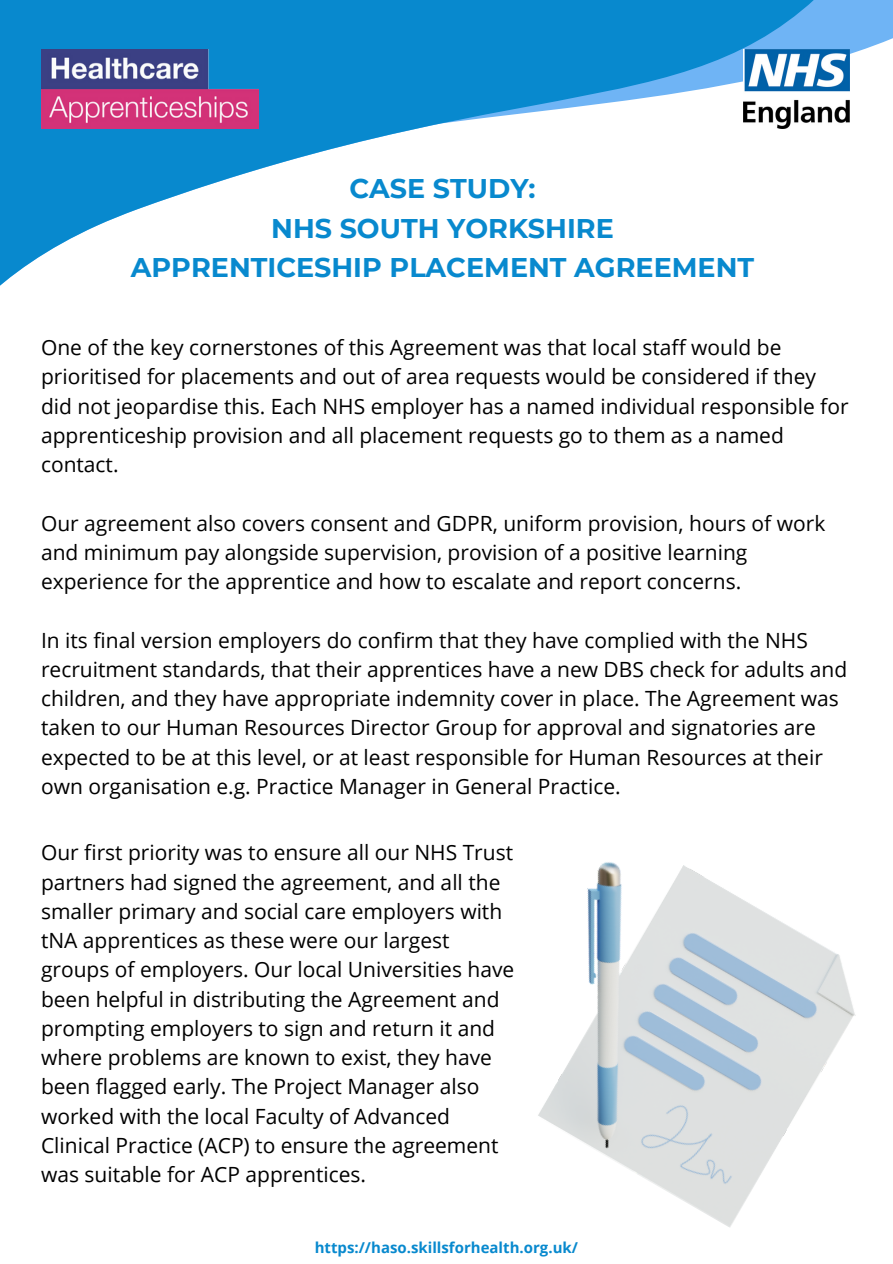
<style>
.page{position:relative;width:893px;height:1264px;background:#fff}
.page>*{position:absolute;margin:0;border:0;box-sizing:border-box;transform-origin:0 0}
.t1{font:700 27px "Montserrat";color:#0889ce}
.t2{font:21px/29.2px "Open Sans";color:#000}
.t3{font:700 15px "Open Sans";color:#0889ce}
</style>
<div class="page">
<img style="left:538px;top:862px;width:318px;height:366px">
<svg style="left:856px;top:0;width:36px;height:52px;background:#81bdf6"></svg>
<svg style="left:0;top:0;width:856px;height:286px"></svg>
<img style="left:41px;top:50px;width:217px;height:79px">
<img style="left:743px;top:50px;width:106px;height:79px">
<p class="t1" style="left:349px;top:172px;width:188px">CASE STUDY:</p>
<p class="t1" style="left:271px;top:212px;width:344px">NHS SOUTH YORKSHIRE</p>
<p class="t1" style="left:131px;top:251px;width:624px">APPRENTICESHIP PLACEMENT AGREEMENT</p>
<p class="t2" style="left:41px;top:332px;width:809px">One of the key cornerstones of this Agreement was that local staff would be prioritised for placements and out of area requests would be considered if they did not jeopardise this. Each NHS employer has a named individual responsible for apprenticeship provision and all placement requests go to them as a named contact.</p>
<p class="t2" style="left:41px;top:508px;width:785px">Our agreement also covers consent and GDPR, uniform provision, hours of work and minimum pay alongside supervision, provision of a positive learning experience for the apprentice and how to escalate and report concerns.</p>
<p class="t2" style="left:41px;top:625px;width:807px">In its final version employers do confirm that they have complied with the NHS recruitment standards, that their apprentices have a new DBS check for adults and children, and they have appropriate indemnity cover in place. The Agreement was taken to our Human Resources Director Group for approval and signatories are expected to be at this level, or at least responsible for Human Resources at their own organisation e.g. Practice Manager in General Practice.</p>
<p class="t2" style="left:41px;top:837px;width:475px">Our first priority was to ensure all our NHS Trust partners had signed the agreement, and all the smaller primary and social care employers with tNA apprentices as these were our largest groups of employers. Our local Universities have been helpful in distributing the Agreement and prompting employers to sign and return it and where problems are known to exist, they have been flagged early. The Project Manager also worked with the local Faculty of Advanced Clinical Practice (ACP) to ensure the agreement was suitable for ACP apprentices.</p>
<p class="t3" style="left:314px;top:1237px;width:265px">https://haso.skillsforhealth.org.uk/</p>
</div>
